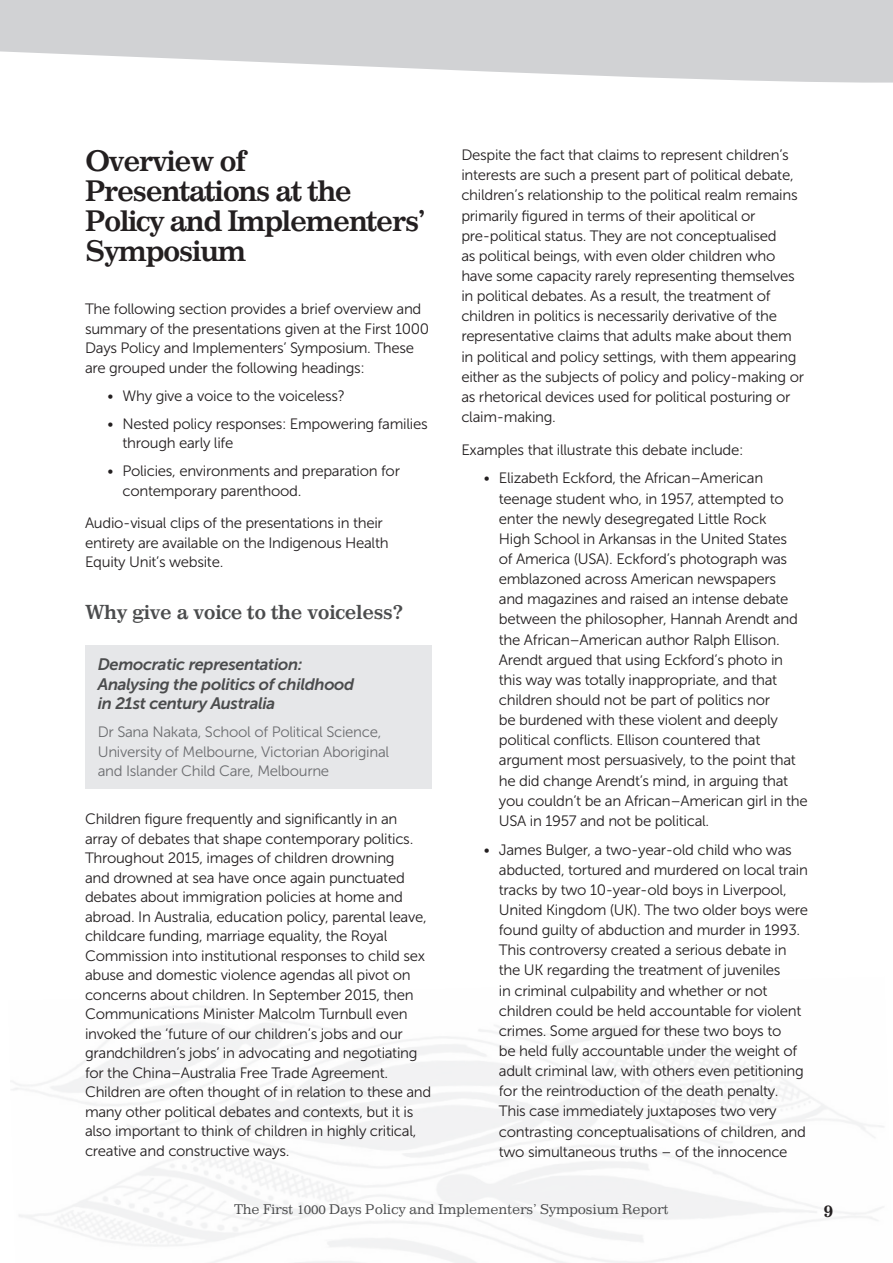
<style>
.page{position:relative;width:893px;height:1263px;background:#fff}
.page>*{position:absolute;margin:0;border:0;box-sizing:border-box;transform-origin:0 0}
.Heading_1{font:700 28.5px/30px "Impressum";letter-spacing:-.05em;color:#231f20}
.Heading_2{font:700 19.5px "Impressum";letter-spacing:-.02em;color:#4b4c4d}
.t1{font:700 18px "Impressum";color:#231f20}
.Heading_3{font:italic 16.5px/19.5px "Museo Sans 700";letter-spacing:-.02em;color:#4b4c4d}
.Body{font:15px/20.1px "Museo Sans 300";letter-spacing:-.02em;color:#231f20}
.Body-2{font:15px/19.5px "Museo Sans 300";letter-spacing:-.02em;color:#6c6d70}
.t2{font:13.5px "Impressum";letter-spacing:-.02em;color:#4b4c4d}
</style>
<div class="page">
<svg style="left:0;top:0;width:893px;height:83px;fill:#d1d2d4"></svg>
<div style="left:85px;top:645px;width:347px;height:144px;background:#e6e7e9"></div>
<p class="Heading_1" style="left:85px;top:145px;width:342px">Overview of<br>Presentations at the<br>Policy and Implementers’<br>Symposium</p>
<p class="Body" style="left:85px;top:300px;width:346px;line-height:19.5px">The following section provides a brief overview and summary of the presentations given at the First 1000<br>Days Policy and Implementers’ Symposium. These are grouped under the following headings:</p>
<p class="Body" style="left:108px;top:386px;width:239px">• Why give a voice to the voiceless?</p>
<p class="Body" style="left:123px;top:414px;width:307px;line-height:19.5px;text-indent:-15px">• Nested policy responses: Empowering families through early life</p>
<p class="Body" style="left:123px;top:462px;width:279px;line-height:19.5px;text-indent:-15px">• Policies, environments and preparation for contemporary parenthood.</p>
<p class="Body" style="left:85px;top:513px;width:305px;line-height:19.5px">Audio-visual clips of the presentations in their entirety are available on the Indigenous Health<br>Equity Unit’s website.</p>
<p class="Heading_2" style="left:85px;top:601px;width:320px">Why give a voice to the voiceless?</p>
<p class="Heading_3" style="left:98px;top:655px;width:258px">Democratic representation:<br>Analysing the politics of childhood in 21st century Australia</p>
<p class="Body-2" style="left:98px;top:722px;width:293px">Dr Sana Nakata, School of Political Science,<br>University of Melbourne, Victorian Aboriginal and Islander Child Care, Melbourne</p>
<p class="Body" style="left:85px;top:809px;width:348px;line-height:19.5px">Children figure frequently and significantly in an array of debates that shape contemporary politics.<br>Throughout 2015, images of children drowning<br>and drowned at sea have once again punctuated debates about immigration policies at home and abroad. In Australia, education policy, parental leave, childcare funding, marriage equality, the Royal Commission into institutional responses to child sex abuse and domestic violence agendas all pivot on concerns about children. In September 2015, then Communications Minister Malcolm Turnbull even invoked the ‘future of our children’s jobs and our grandchildren’s jobs’ in advocating and negotiating for the China–Australia Free Trade Agreement.<br>Children are often thought of in relation to these and many other political debates and contexts, but it is also important to think of children in highly critical, creative and constructive ways.</p>
<p class="Body" style="left:461px;top:145px;width:344px">Despite the fact that claims to represent children’s interests are such a present part of political debate, children’s relationship to the political realm remains primarily figured in terms of their apolitical or pre-political status. They are not conceptualised<br>as political beings, with even older children who have some capacity rarely representing themselves in political debates. As a result, the treatment of children in politics is necessarily derivative of the representative claims that adults make about them in political and policy settings, with them appearing either as the subjects of policy and policy-making or as rhetorical devices used for political posturing or claim-making.</p>
<p class="Body" style="left:461px;top:440px;width:284px">Examples that illustrate this debate include:</p>
<p class="Body" style="left:499px;top:468px;width:310px;text-indent:-15px">• Elizabeth Eckford, the African–American teenage student who, in 1957, attempted to enter the newly desegregated Little Rock<br>High School in Arkansas in the United States<br>of America (USA). Eckford’s photograph was emblazoned across American newspapers<br>and magazines and raised an intense debate between the philosopher, Hannah Arendt and the African–American author Ralph Ellison.<br>Arendt argued that using Eckford’s photo in this way was totally inappropriate, and that children should not be part of politics nor<br>be burdened with these violent and deeply political conflicts. Ellison countered that argument most persuasively, to the point that he did change Arendt’s mind, in arguing that you couldn’t be an African–American girl in the USA in 1957 and not be political.</p>
<p class="Body" style="left:499px;top:839px;width:311px;text-indent:-15px">• James Bulger, a two-year-old child who was abducted, tortured and murdered on local train tracks by two 10-year-old boys in Liverpool, United Kingdom (UK). The two older boys were found guilty of abduction and murder in 1993.<br>This controversy created a serious debate in the UK regarding the treatment of juveniles<br>in criminal culpability and whether or not children could be held accountable for violent crimes. Some argued for these two boys to<br>be held fully accountable under the weight of adult criminal law, with others even petitioning for the reintroduction of the death penalty.<br>This case immediately juxtaposes two very contrasting conceptualisations of children, and two simultaneous truths – of the innocence</p>
<p class="t2" style="left:234px;top:1201px;width:436px">The First 1000 Days Policy and Implementers’ Symposium Report</p>
<p class="t1" style="left:823px;top:1200px;width:12px">9</p>
</div>
